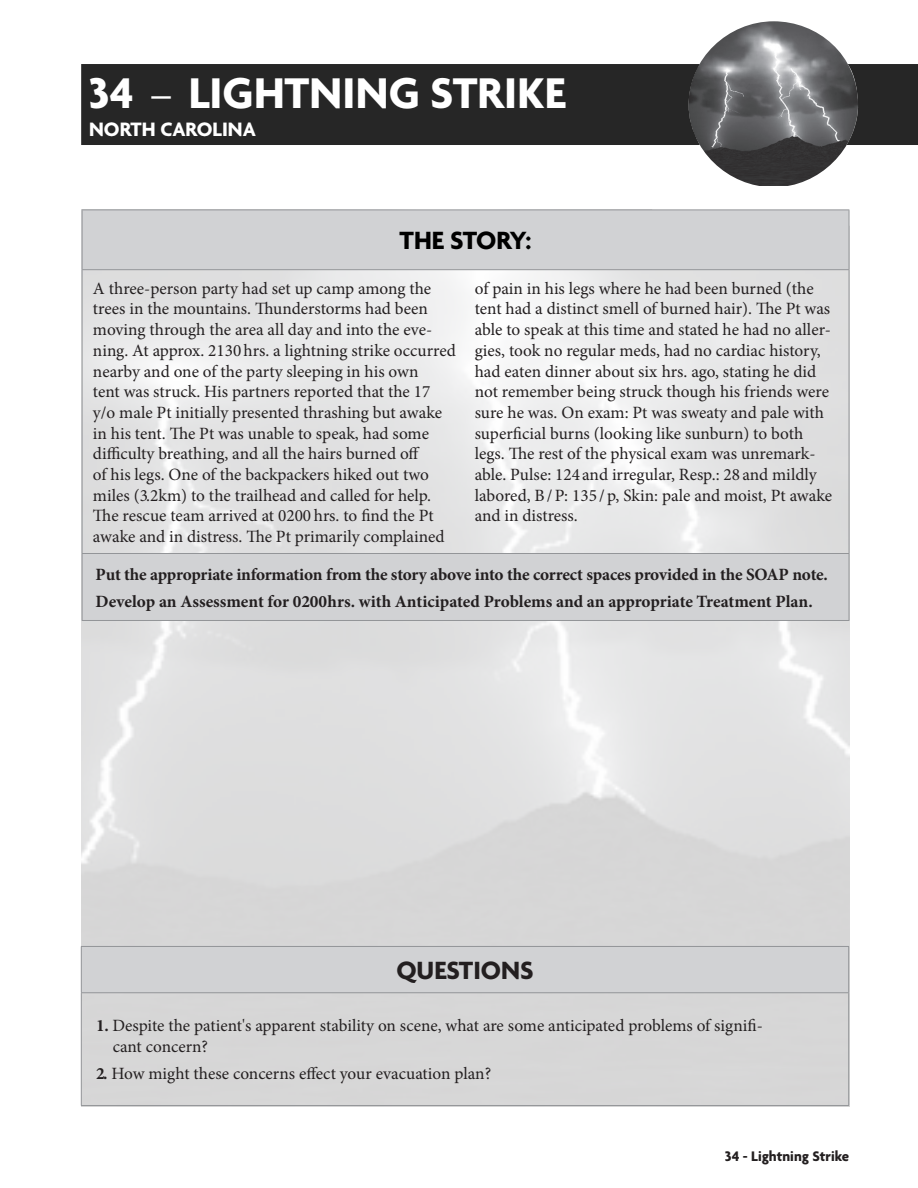
<style>
.page{position:relative;width:918px;height:1188px;background:#fff}
.page>*{position:absolute;margin:0;border:0;box-sizing:border-box;transform-origin:0 0}
.Paragraph_Style_1{font:700 46.5px "Agenda";color:#fff}
.Agenda_nested_2{font:700 27px "Agenda";letter-spacing:-.015em;color:#000}
.Agenda_nested_2-2{font:700 27px "Agenda";color:#231f20}
.Agenda_nested_2-3{font:700 21px "Agenda";color:#fff}
.Body_Text{font:17.25px/20.7px "Minion Pro";color:#231f20}
.Body_Text-2{font:700 17.25px "Minion Pro";letter-spacing:-.01em;color:#231f20}
.Bulleted_List{font:17.25px/20.7px "Minion Pro";color:#231f20}
.t1{font:700 15px "Agenda";color:#231f20}
.s1{font-family:"Minion Pro";font-weight:400}
.s2{font-weight:700}
</style>
<div class="page">
<svg style="left:652px;top:21px;width:198px;height:189px"></svg>
<svg style="left:847px;top:64px;width:71px;height:81px;background:#2a2a2a"></svg>
<div style="left:81px;top:64px;width:619px;height:81px;background:#262626"></div>
<svg style="left:83px;top:211px;width:766px;height:409px;background:#e0e0e1"></svg>
<hr style="left:82px;top:210px;width:767px;height:1px;background:#939598">
<hr style="left:82px;top:210px;width:1px;height:59px;background:#939598">
<hr style="left:849px;top:210px;width:1px;height:59px;background:#939598">
<hr style="left:82px;top:269px;width:767px;height:1px;background:#939598">
<hr style="left:82px;top:270px;width:1px;height:283px;background:#939598">
<hr style="left:849px;top:270px;width:1px;height:283px;background:#939598">
<hr style="left:82px;top:553px;width:767px;height:1px;background:#939598">
<hr style="left:82px;top:554px;width:1px;height:66px;background:#939598">
<hr style="left:849px;top:554px;width:1px;height:66px;background:#939598">
<hr style="left:82px;top:620px;width:767px;height:1px;background:#939598">
<div style="left:81px;top:946px;width:768px;height:47px;background:#d1d2d4"></div>
<hr style="left:81px;top:946px;width:768px;height:1px;background:#939598">
<hr style="left:81px;top:947px;width:1px;height:45px;background:#939598">
<hr style="left:848px;top:947px;width:1px;height:45px;background:#939598">
<hr style="left:81px;top:992px;width:768px;height:1px;background:#939598">
<hr style="left:81px;top:993px;width:1px;height:112px;background:#939598">
<hr style="left:848px;top:993px;width:1px;height:112px;background:#939598">
<hr style="left:81px;top:1105px;width:768px;height:1px;background:#939598">
<p class="Paragraph_Style_1" style="left:89px;top:68px;width:193px">34 <span class="s1">–</span> Lightnin</p>
<p class="Paragraph_Style_1" style="left:389px;top:68px;width:88px">g Strike</p>
<p class="Agenda_nested_2-3" style="left:89px;top:118px;width:168px">NORTH CAROLINA</p>
<p class="Agenda_nested_2" style="left:400px;top:226px;width:133px">THE STORY:</p>
<p class="Body_Text" style="left:93px;top:278px;width:365px">A three-person party had set up camp among the trees in the mountains. Thunderstorms had been moving through the area all day and into the eve&shy;ning. At approx. 2130 hrs. a lightning strike occurred nearby and one of the party sleeping in his own<br>tent was struck. His partners reported that the 17 y/o male Pt initially presented thrashing but awake in his tent. The Pt was unable to speak, had some difficulty breathing, and all the hairs burned off<br>of his legs. One of the backpackers hiked out two miles (3.2km) to the trailhead and called for help.<br>The rescue team arrived at 0200 hrs. to find the Pt awake and in distress. The Pt primarily complained</p>
<p class="Body_Text" style="left:475px;top:278px;width:359px">of pain in his legs where he had been burned (the tent had a distinct smell of burned hair). The Pt was able to speak at this time and stated he had no aller&shy;gies, took no regular meds, had no cardiac history, had eaten dinner about six hrs. ago, stating he did not remember being struck though his friends were sure he was. On exam: Pt was sweaty and pale with superficial burns (looking like sunburn) to both legs. The rest of the physical exam was unremark&shy;able. Pulse: 124 and irregular, Resp.: 28 and mildly labored, B/P: 135 /p, Skin: pale and moist, Pt awake and in distress.</p>
<p class="Body_Text-2" style="left:96px;top:562px;width:734px">Put the appropriate information from the story above into the correct spaces provided in the SOAP note.</p>
<p class="Body_Text-2" style="left:96px;top:589px;width:719px">Develop an Assessment for 0200hrs. with Anticipated Problems and an appropriate Treatment Plan.</p>
<p class="Agenda_nested_2-2" style="left:396px;top:956px;width:139px">QUESTIONS</p>
<p class="Bulleted_List" style="left:113px;top:1016px;width:652px;text-indent:-16px"><span class="s2">1.</span> Despite the patient's apparent stability on scene, what are some anticipated problems of signifi&shy;cant concern?</p>
<p class="Bulleted_List" style="left:96px;top:1064px;width:396px"><span class="s2">2.</span> How might these concerns effect your evacuation plan?</p>
<p class="t1" style="left:725px;top:1148px;width:126px">34 - Lightning Strike</p>
</div>
